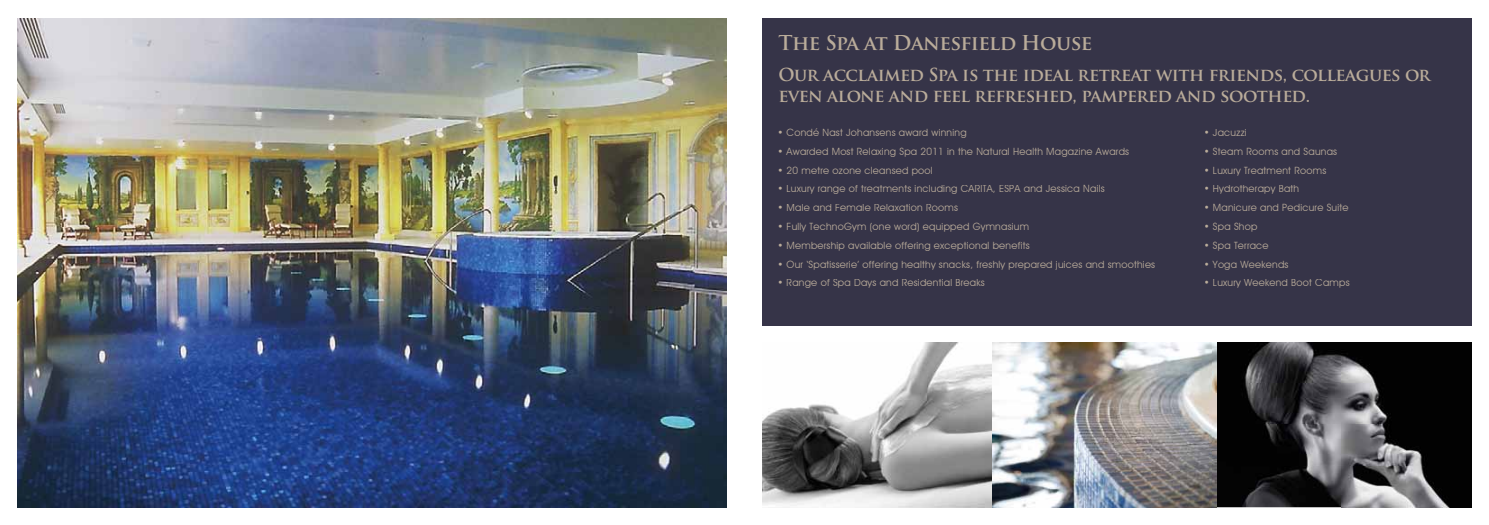
<style>
.page{position:relative;width:1489px;height:525px;background:#fff}
.page>*{position:absolute;margin:0;border:0;box-sizing:border-box;transform-origin:0 0}
.t1{font:700 20px "Trajan Pro";letter-spacing:-.025em;color:#baac9a}
.t2{font:700 17.5px/21px "Trajan Pro";letter-spacing:-.025em;color:#baac9a}
.t3{font:10px "Avant Garde IT Cby BT";letter-spacing:.025em;color:#baac9a}
</style>
<div class="page">
<img style="left:762px;top:342px;width:453px;height:165px">
<img style="left:1215px;top:342px;width:255px;height:124px">
<img style="left:1212px;top:466px;width:258px;height:41px">
<img style="left:18px;top:19px;width:708px;height:488px">
<div style="left:762px;top:18px;width:708px;height:307px;background:#363448"></div>
<h1 class="t1" style="left:778px;top:31px;width:315px">The Spa at Danesfield House</h1>
<h2 class="t2" style="left:778px;top:64px;width:653px">Our acclaimed Spa is the ideal retreat with friends, colleagues or even alone and feel refreshed, pampered and soothed.</h2>
<p class="t3" style="left:777px;top:126px;width:191px">• Condé Nast Johansens award winning</p>
<p class="t3" style="left:777px;top:145px;width:353px">• Awarded Most Relaxing Spa 2011 in the Natural Health Magazine Awards</p>
<p class="t3" style="left:777px;top:164px;width:157px">• 20 metre ozone cleansed pool</p>
<p class="t3" style="left:777px;top:183px;width:329px">• Luxury range of treatments including CARITA, ESPA and Jessica Nails</p>
<p class="t3" style="left:777px;top:201px;width:182px">• Male and Female Relaxation Rooms</p>
<p class="t3" style="left:777px;top:220px;width:253px">• Fully TechnoGym (one word) equipped Gymnasium</p>
<p class="t3" style="left:777px;top:239px;width:254px">• Membership available offering exceptional benefits</p>
<p class="t3" style="left:777px;top:258px;width:379px">• Our ‘Spatisserie’ offering healthy snacks, freshly prepared juices and smoothies</p>
<p class="t3" style="left:777px;top:276px;width:209px">• Range of Spa Days and Residential Breaks</p>
<p class="t3" style="left:1203px;top:126px;width:45px">• Jacuzzi</p>
<p class="t3" style="left:1203px;top:145px;width:135px">• Steam Rooms and Saunas</p>
<p class="t3" style="left:1203px;top:164px;width:124px">• Luxury Treatment Rooms</p>
<p class="t3" style="left:1203px;top:183px;width:97px">• Hydrotherapy Bath</p>
<p class="t3" style="left:1203px;top:201px;width:146px">• Manicure and Pedicure Suite</p>
<p class="t3" style="left:1203px;top:220px;width:55px">• Spa Shop</p>
<p class="t3" style="left:1203px;top:239px;width:66px">• Spa Terrace</p>
<p class="t3" style="left:1203px;top:258px;width:86px">• Yoga Weekends</p>
<p class="t3" style="left:1203px;top:276px;width:147px">• Luxury Weekend Boot Camps</p>
</div>
